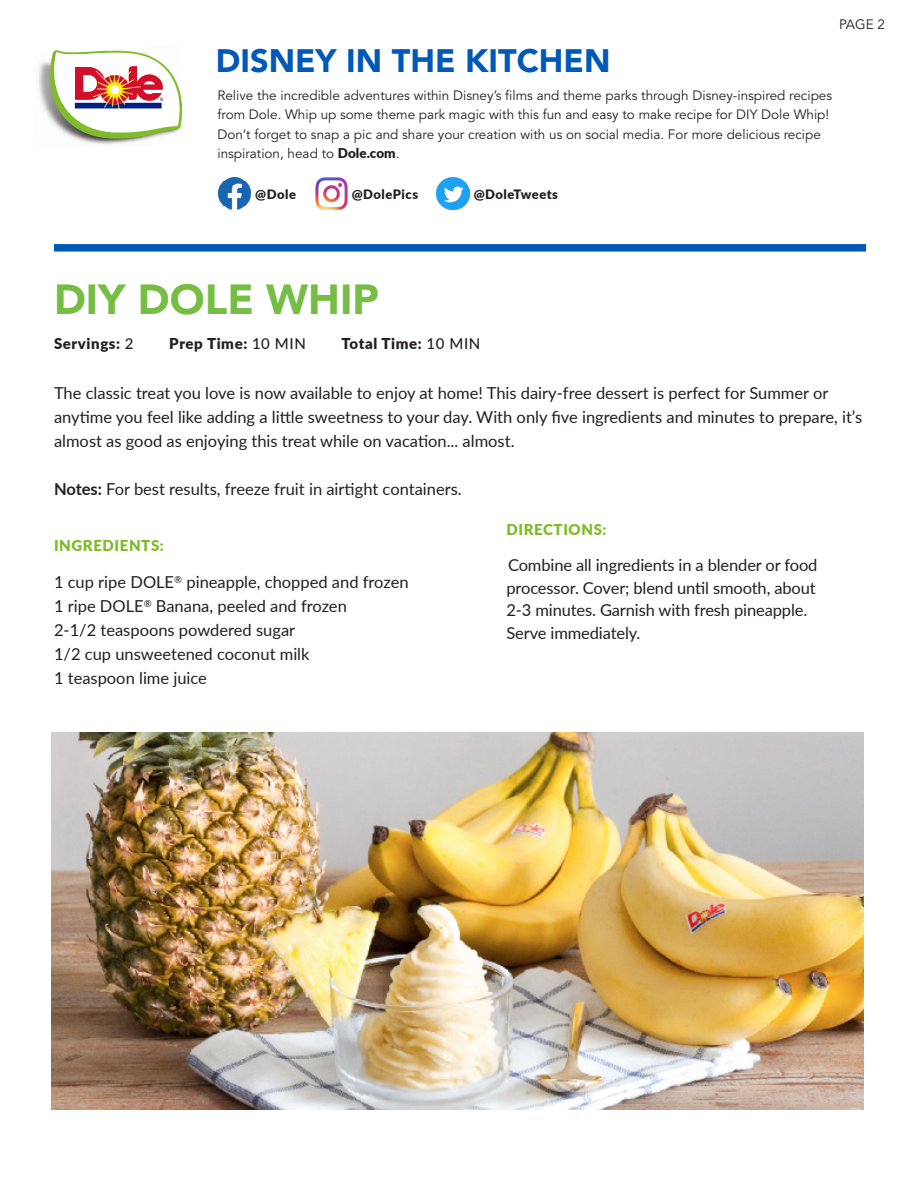
<style>
.page{position:relative;width:918px;height:1188px;background:#fff}
.page>*{position:absolute;margin:0;border:0;box-sizing:border-box;transform-origin:0 0}
.t1{font:900 42px "Avenir";color:#75bd43}
.t2{font:900 32.4px "Avenir";color:#0058b8}
.copy{font:16.5px/24px "Lato";color:#231f20}
.ingredients{font:16.5px "Lato";color:#231f20}
.numbers{font:16.5px/22.5px "Lato";letter-spacing:-.01em;color:#231f20}
.t3{font:900 15px "Lato";letter-spacing:.04em;color:#231f20}
.t4{font:900 15px "Lato";letter-spacing:.04em;color:#80bb2a}
.t5{font:13.5px/19.5px "Avenir LT Std";color:#231f20}
.t6{font:900 12.9px "Lato";letter-spacing:.04em;color:#231f20}
.s1{font-family:"Lato";font-weight:900}
.s2{font-weight:500}
.s3{font-weight:700}
</style>
<div class="page">
<img style="left:52px;top:732px;width:812px;height:377px">
<div style="left:54px;top:244px;width:812px;height:8px;background:#0058b8"></div>
<img style="left:218px;top:177px;width:33px;height:33px">
<img style="left:437px;top:177px;width:32px;height:33px">
<img style="left:315px;top:177px;width:33px;height:33px">
<img style="left:38px;top:61px;width:110px;height:84px">
<svg style="left:50px;top:50px;width:133px;height:89px"></svg>
<p class="t2" style="left:216px;top:33px;width:396px">DISNEY IN THE KITCHEN</p>
<p class="t5" style="left:217px;top:86px;width:616px">Relive the incredible adventures within Disney’s films and theme parks through Disney-inspired recipes from Dole. Whip up some theme park magic with this fun and easy to make recipe for DIY Dole Whip!<br>Don’t forget to snap a pic and share your creation with us on social media. For more delicious recipe inspiration, head to <span class="s1">Dole.com</span>.</p>
<p class="t5" style="left:839px;top:15px;width:47px">PAGE 2</p>
<p class="t6" style="left:255px;top:184px;width:42px">@Dole</p>
<p class="t6" style="left:352px;top:184px;width:68px">@DolePics</p>
<p class="t6" style="left:474px;top:184px;width:86px">@DoleTweets</p>
<p class="t1" style="left:54px;top:264px;width:326px">DIY DOLE WHIP</p>
<p class="t3" style="left:54px;top:332px;width:81px">Servings: <span class="s2">2</span></p>
<p class="t3" style="left:169px;top:332px;width:138px">Prep Time: <span class="s2">10 MIN</span></p>
<p class="t3" style="left:342px;top:332px;width:140px">Total Time: <span class="s2">10 MIN</span></p>
<p class="copy" style="left:54px;top:381px;width:810px">The classic treat you love is now available to enjoy at home! This dairy-free dessert is perfect for Summer or anytime you feel like adding a little sweetness to your day. With only five ingredients and minutes to prepare, it’s almost as good as enjoying this treat while on vacation... almost.</p>
<p class="copy" style="left:54px;top:477px;width:409px"><span class="s3">Notes:</span> For best results, freeze fruit in airtight containers.</p>
<p class="t4" style="left:54px;top:534px;width:111px">INGREDIENTS:</p>
<p class="ingredients" style="left:54px;top:571px;width:356px">1 cup ripe DOLE<sup>®</sup> pineapple, chopped and frozen</p>
<p class="ingredients" style="left:54px;top:595px;width:294px">1 ripe DOLE<sup>®</sup> Banana, peeled and frozen</p>
<p class="ingredients" style="left:54px;top:619px;width:243px">2-1/2 teaspoons powdered sugar</p>
<p class="ingredients" style="left:54px;top:643px;width:257px">1/2 cup unsweetened coconut milk</p>
<p class="ingredients" style="left:54px;top:667px;width:155px">1 teaspoon lime juice</p>
<p class="t4" style="left:507px;top:519px;width:102px">DIRECTIONS:</p>
<p class="numbers" style="left:507px;top:553px;width:312px">Combine all ingredients in a blender or food processor. Cover; blend until smooth, about 2-3 minutes. Garnish with fresh pineapple.<br>Serve immediately.</p>
</div>
